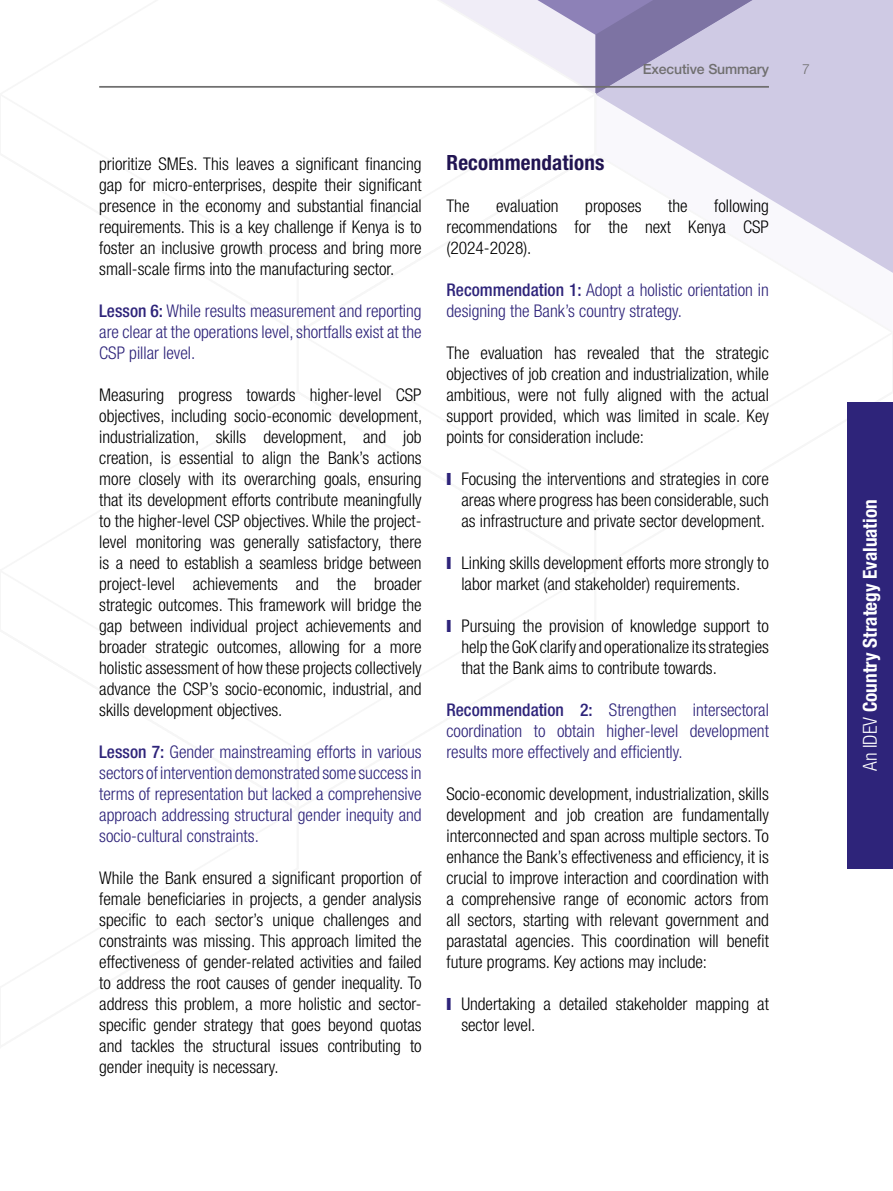
<style>
.page{position:relative;width:893px;height:1191px;background:#fff}
.page>*{position:absolute;margin:0;border:0;box-sizing:border-box;transform-origin:0 0}
.t1{font:700 condensed 21px "Helvetica Neue LT Std";letter-spacing:.01em;color:#211452}
.t2{font:700 condensed 19.25px "Helvetica Neue LT Std";color:#fff}
.t3{font:300 condensed 17.5px/21px "Helvetica Neue LT Std";color:#000;text-align:justify}
.t4{font:300 condensed 17.5px/21px "Helvetica Neue LT Std";color:#2e247a;text-align:justify}
.t5{font:500 14px "Helvetica Neue LT Std";letter-spacing:-.01em;color:#706f6f}
.t6{font:300 14px "Helvetica Neue LT Std";color:#706f6f}
.s1{font-weight:500}
.s2{color:#2e247a}
.s3{font-weight:300}
</style>
<div class="page">
<div style="left:773px;top:0;width:120px;height:94px;background:#cfcae4"></div>
<svg style="left:598px;top:94px;width:295px;height:58px;fill:#cfcae4"></svg>
<svg style="left:597px;top:0;width:176px;height:94px;background:#aaa3c7"></svg>
<svg style="left:691px;top:152px;width:202px;height:121px"></svg>
<svg style="left:440px;top:0;width:157px;height:91px"></svg>
<hr style="left:99px;top:86px;width:670px;height:2px;background:#706f6f">
<div style="left:847px;top:402px;width:46px;height:466px;background:#2e247a"></div>
<p class="t5" style="left:643px;top:61px;width:128px">Executive Summary</p>
<p class="t6" style="left:802px;top:61px;width:9px">7</p>
<p class="t3" style="left:99px;top:153px;width:324px">prioritize SMEs. This leaves a significant financing gap for micro-enterprises, despite their significant presence in the economy and substantial financial requirements. This is a key challenge if Kenya is to foster an inclusive growth process and bring more small-scale firms into the manufacturing sector.</p>
<p class="t4" style="left:99px;top:300px;width:324px"><span class="s1">Lesson 6:</span> While results measurement and reporting are clear at the operations level, shortfalls exist at the CSP pillar level.</p>
<p class="t3" style="left:99px;top:384px;width:325px">Measuring progress towards higher-level CSP objectives, including socio-economic development, industrialization, skills development, and job creation, is essential to align the Bank’s actions more closely with its overarching goals, ensuring that its development efforts contribute meaningfully to the higher-level CSP objectives. While the project&shy;level monitoring was generally satisfactory, there is a need to establish a seamless bridge between project-level achievements and the broader strategic outcomes. This framework will bridge the gap between individual project achievements and broader strategic outcomes, allowing for a more holistic assessment of how these projects collectively advance the CSP’s socio-economic, industrial, and skills development objectives.</p>
<p class="t4" style="left:99px;top:741px;width:324px"><span class="s1">Lesson 7:</span> Gender mainstreaming efforts in various sectors of intervention demonstrated some success in terms of representation but lacked a comprehensive approach addressing structural gender inequity and socio-cultural constraints.</p>
<p class="t3" style="left:99px;top:867px;width:324px">While the Bank ensured a significant proportion of female beneficiaries in projects, a gender analysis specific to each sector’s unique challenges and constraints was missing. This approach limited the effectiveness of gender-related activities and failed to address the root causes of gender inequality. To address this problem, a more holistic and sector&shy;specific gender strategy that goes beyond quotas and tackles the structural issues contributing to gender inequity is necessary.</p>
<p class="t1" style="left:446px;top:150px;width:159px">Recommendations</p>
<p class="t3" style="left:446px;top:195px;width:24px">The</p>
<p class="t3" style="left:496px;top:195px;width:64px">evaluation</p>
<p class="t3" style="left:585px;top:195px;width:58px">proposes</p>
<p class="t3" style="left:668px;top:195px;width:21px">the</p>
<p class="t3" style="left:446px;top:195px;width:324px;text-indent:268px">following recommendations for the next Kenya CSP (2024-2028).</p>
<p class="t4" style="left:446px;top:279px;width:324px"><span class="s1">Recommendation 1:</span> Adopt a holistic orientation in designing the Bank’s country strategy.</p>
<p class="t3" style="left:446px;top:342px;width:324px">The evaluation has revealed that the strategic objectives of job creation and industrialization, while ambitious, were not fully aligned with the actual support provided, which was limited in scale. Key points for consideration include:</p>
<p class="t3" style="left:461px;top:468px;width:309px;text-indent:-15px"><span class="s2">❙</span> Focusing the interventions and strategies in core areas where progress has been considerable, such as infrastructure and private sector development.</p>
<p class="t3" style="left:461px;top:552px;width:309px;text-indent:-15px"><span class="s2">❙</span> Linking skills development efforts more strongly to labor market (and stakeholder) requirements.</p>
<p class="t3" style="left:461px;top:615px;width:309px;text-indent:-15px"><span class="s2">❙</span> Pursuing the provision of knowledge support to help the GoK clarify and operationalize its strategies that the Bank aims to contribute towards.</p>
<p class="t4" style="left:446px;top:699px;width:324px"><span class="s1">Recommendation 2:</span> Strengthen intersectoral coordination to obtain higher-level development results more effectively and efficiently.</p>
<p class="t3" style="left:446px;top:783px;width:324px">Socio-economic development, industrialization, skills development and job creation are fundamentally interconnected and span across multiple sectors. To enhance the Bank’s effectiveness and efficiency, it is crucial to improve interaction and coordination with a comprehensive range of economic actors from all sectors, starting with relevant government and parastatal agencies. This coordination will benefit future programs. Key actions may include:</p>
<p class="t3" style="left:461px;top:993px;width:309px;text-indent:-15px"><span class="s2">❙</span> Undertaking a detailed stakeholder mapping at sector level.</p>
<p class="t2" style="left:858px;top:771px;width:273px;rotate:-90deg"><span class="s3">An IDEV</span> Country Strategy Evaluation</p>
</div>
